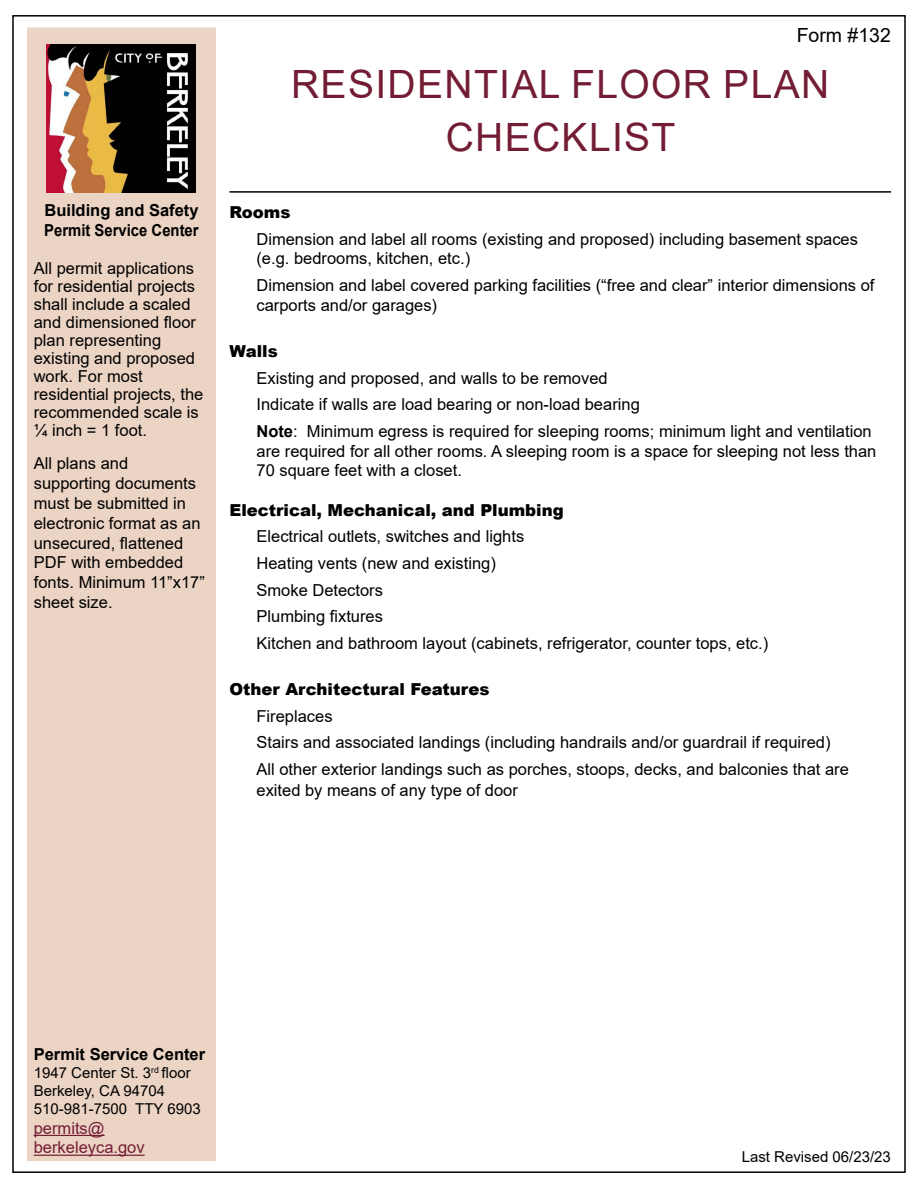
<style>
.page{position:relative;width:918px;height:1188px;background:#fff}
.page>*{position:absolute;margin:0;border:0;box-sizing:border-box;transform-origin:0 0}
.t1{font:39px/53.6px "Arial";letter-spacing:.035em;color:#731d34;text-align:center}
.t2{font:19.5px "Arial";color:#000}
.t3{font:16.5px/19.8px "Arial";color:#000}
.t4{font:900 16.5px "Arial";color:#000}
.t5{font:700 16.5px/19.8px "Arial";color:#000}
.t6{font:16.5px/19.8px "Arial";color:#731d34}
.t7{font:15px/18px "Arial";color:#000}
.s1{font-weight:700}
</style>
<div class="page">
<div style="left:27px;top:28px;width:189px;height:1133px;background:#ecd4c5"></div>
<img style="left:47px;top:45px;width:148px;height:148px">
<hr style="left:230px;top:191px;width:661px;height:2px;background:#000">
<hr style="left:34px;top:1135px;width:71px;height:1px;background:#731d34">
<hr style="left:34px;top:1155px;width:111px;height:1px;background:#731d34">
<p class="t5" style="left:44px;top:200px;width:156px">Building and Safety<br>Permit Service Center</p>
<p class="t3" style="left:34px;top:259px;width:171px;line-height:18px">All permit applications for residential projects shall include a scaled and dimensioned floor plan representing existing and proposed work. For most residential projects, the recommended scale is ¼ inch = 1 foot.</p>
<p class="t3" style="left:34px;top:454px;width:173px">All plans and supporting documents must be submitted in electronic format as an unsecured, flattened<br>PDF with embedded fonts. Minimum 11”x17” sheet size.</p>
<p class="t2" style="left:797px;top:21px;width:96px">Form #132</p>
<h1 class="t1" style="left:291px;top:57px;width:540px">RESIDENTIAL FLOOR PLAN<br>CHECKLIST</h1>
<p class="t4" style="left:230px;top:200px;width:62px">Rooms</p>
<p class="t3" style="left:256px;top:229px;width:603px">Dimension and label all rooms (existing and proposed) including basement spaces (e.g. bedrooms, kitchen, etc.)</p>
<p class="t3" style="left:256px;top:275px;width:620px">Dimension and label covered parking facilities (“free and clear” interior dimensions of carports and/or garages)</p>
<p class="t4" style="left:230px;top:339px;width:50px">Walls</p>
<p class="t3" style="left:256px;top:364px;width:617px;line-height:26.5px">Existing and proposed, and walls to be removed<br>Indicate if walls are load bearing or non-load bearing<br><span class="s1">Note</span>: Minimum egress is required for sleeping rooms; minimum light and ventilation</p>
<p class="t3" style="left:256px;top:441px;width:621px">are required for all other rooms. A sleeping room is a space for sleeping not less than<br>70 square feet with a closet.</p>
<p class="t4" style="left:230px;top:498px;width:336px">Electrical, Mechanical, and Plumbing</p>
<p class="t3" style="left:256px;top:523px;width:513px;line-height:26.5px">Electrical outlets, switches and lights<br>Heating vents (new and existing)<br>Smoke Detectors<br>Plumbing fixtures<br>Kitchen and bathroom layout (cabinets, refrigerator, counter tops, etc.)</p>
<p class="t4" style="left:230px;top:677px;width:262px">Other Architectural Features</p>
<p class="t3" style="left:256px;top:702px;width:594px;line-height:26.5px">Fireplaces<br>Stairs and associated landings (including handrails and/or guardrail if required)<br>All other exterior landings such as porches, stoops, decks, and balconies that are</p>
<p class="t3" style="left:256px;top:780px;width:263px">exited by means of any type of door</p>
<p class="t5" style="left:34px;top:1044px;width:173px">Permit Service Center</p>
<p class="t7" style="left:34px;top:1064px;width:169px">1947 Center St. 3<sup>rd</sup> floor<br>Berkeley, CA 94704<br>510-981-7500 TTY 6903</p>
<p class="t6" style="left:34px;top:1118px;width:112px">permits@ berkeleyca.gov</p>
<p class="t7" style="left:742px;top:1148px;width:151px">Last Revised 06/23/23</p>
</div>
